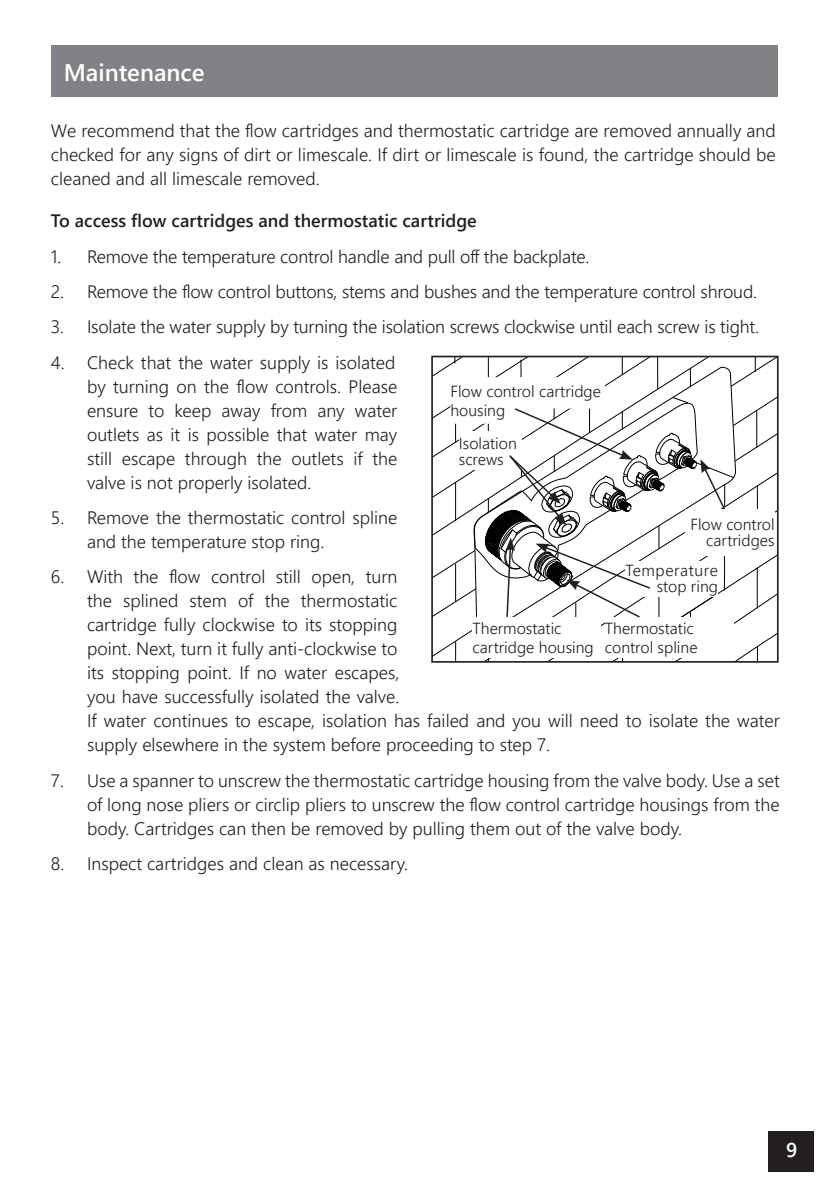
<style>
.page{position:relative;width:840px;height:1191px;background:#fff}
.page>*{position:absolute;margin:0;border:0;box-sizing:border-box;transform-origin:0 0}
.t1{font:600 24px "Segoe UI";color:#fff}
.t2{font:600 20px "Segoe UI";color:#fff}
.t3{font:300 18px/24px "Segoe UI";color:#231f20;text-align:justify}
.t4{font:600 18px "Segoe UI";color:#231f20}
.t5{font:300 16px/19.2px "Segoe UI";color:#231f20}
.t6{font:300 16px/16px "Segoe UI";letter-spacing:.03em;color:#231f20;text-align:right}
</style>
<div class="page">
<div style="left:768px;top:1131px;width:45px;height:41px;background:#231f20"></div>
<div style="left:51px;top:45px;width:726px;height:52px;background:#808285"></div>
<svg style="left:432px;top:356px;width:345px;height:306px"></svg>
<p class="t1" style="left:64px;top:50px;width:142px">Maintenance</p>
<p class="t3" style="left:51px;top:117px;width:725px">We recommend that the flow cartridges and thermostatic cartridge are removed annually and checked for any signs of dirt or limescale. If dirt or limescale is found, the cartridge should be cleaned and all limescale removed.</p>
<p class="t4" style="left:51px;top:203px;width:427px">To access flow cartridges and thermostatic cartridge</p>
<p class="t3" style="left:51px;top:242px;width:539px">1. Remove the temperature control handle and pull off the backplate.</p>
<p class="t3" style="left:51px;top:278px;width:707px">2. Remove the flow control buttons, stems and bushes and the temperature control shroud.</p>
<p class="t3" style="left:51px;top:313px;width:709px">3. Isolate the water supply by turning the isolation screws clockwise until each screw is tight.</p>
<p class="t3" style="left:87px;top:348px;width:312px;text-indent:-36px">4. Check that the water supply is isolated by turning on the flow controls. Please ensure to keep away from any water outlets as it is possible that water may still escape through the outlets if the valve is not properly isolated.</p>
<p class="t3" style="left:87px;top:504px;width:312px;text-indent:-36px">5. Remove the thermostatic control spline and the temperature stop ring.</p>
<p class="t3" style="left:87px;top:563px;width:694px;text-align:left;text-indent:-36px">6. With the flow control still open, turn<br>the splined stem of the thermostatic<br>cartridge fully clockwise to its stopping<br>point. Next, turn it fully anti-clockwise to<br>its stopping point. If no water escapes,<br>you have successfully isolated the valve.<br>If water continues to escape, isolation has failed and you will need to isolate the water supply elsewhere in the system before proceeding to step 7.</p>
<p class="t3" style="left:87px;top:766px;width:694px;text-indent:-36px">7. Use a spanner to unscrew the thermostatic cartridge housing from the valve body. Use a set of long nose pliers or circlip pliers to unscrew the flow control cartridge housings from the body. Cartridges can then be removed by pulling them out of the valve body.</p>
<p class="t3" style="left:51px;top:850px;width:358px">8. Inspect cartridges and clean as necessary.</p>
<p class="t5" style="left:450px;top:380px;width:152px">Flow control cartridge housing</p>
<p class="t5" style="left:458px;top:433px;width:59px;line-height:16px">Isolation screws</p>
<p class="t5" style="left:690px;top:515px;width:86px;line-height:16px;text-align:right">Flow control cartridges</p>
<p class="t6" style="left:625px;top:561px;width:94px">Temperature stop ring</p>
<p class="t5" style="left:472px;top:616px;width:123px">Thermostatic cartridge housing</p>
<p class="t5" style="left:604px;top:616px;width:94px">Thermostatic control spline</p>
<p class="t2" style="left:785px;top:1131px;width:13px">9</p>
</div>
